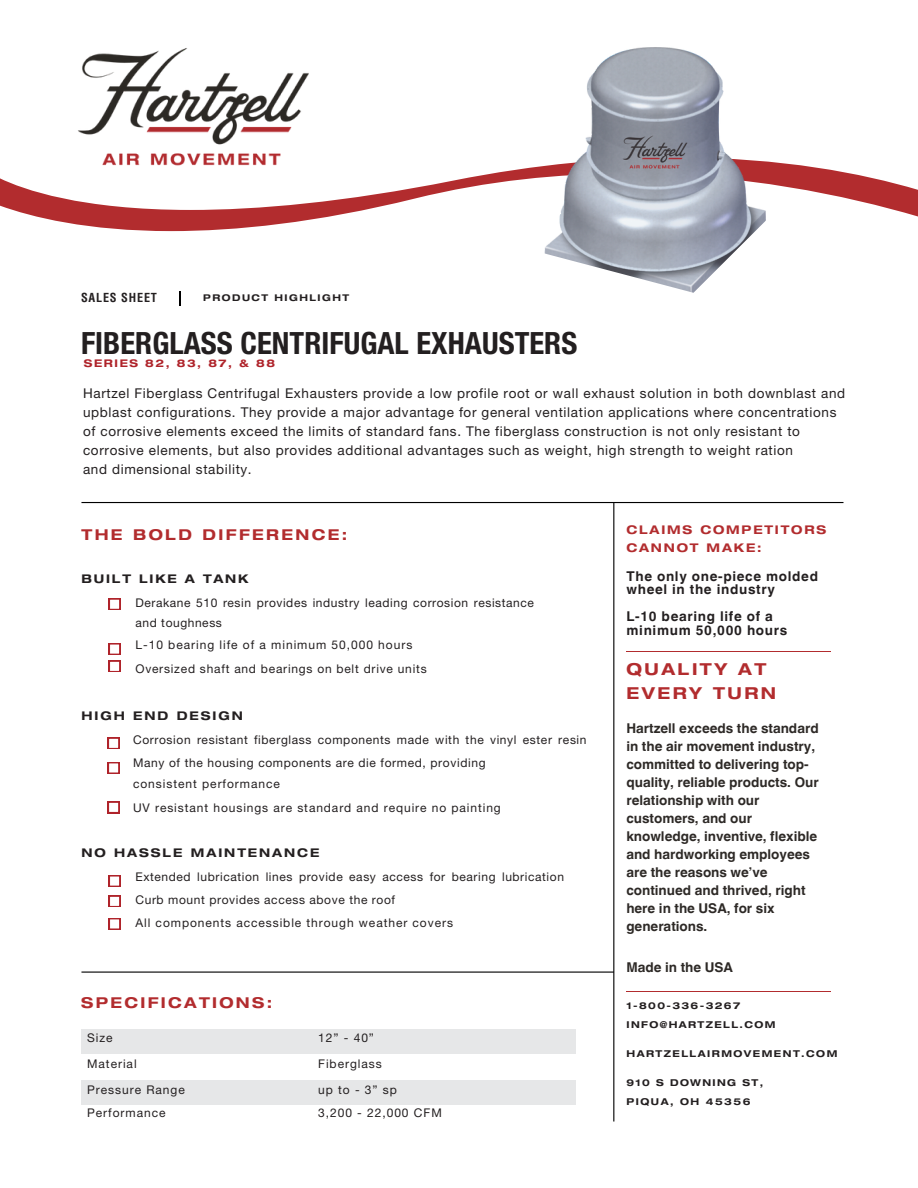
<style>
.page{position:relative;width:918px;height:1188px;background:#fff}
.page>*{position:absolute;margin:0;border:0;box-sizing:border-box;transform-origin:0 0}
.t1{font:700 condensed 30.75px "Helvetica Neue LT Std";color:#231f20}
.t2{font:700 expanded 16.5px/23.7px "Helvetica Neue";letter-spacing:.15em;color:#b22c2e}
.t3{font:700 expanded 15px "Helvetica Neue";letter-spacing:.16em;color:#b22c2e}
.t4{font:13.5px/19.2px "Helvetica Neue LT Std";letter-spacing:.05em;color:#231f20}
.t5{font:700 13.5px/18px "Helvetica World";color:#2d2926}
.t6{font:700 13.5px/13.5px "Helvetica World";letter-spacing:.05em;color:#231f20}
.t7{font:700 condensed 12.15px "Helvetica LT Std";letter-spacing:.065em;color:#231f20}
.t8{font:12px/22.5px "Helvetica Neue LT Std";letter-spacing:.055em;color:#231f20}
.t9{font:12px "Helvetica Neue LT Std";letter-spacing:.08em;color:#231f20}
.t10{font:12px "Helvetica Neue LT Std";letter-spacing:.075em;color:#231f20}
.t11{font:700 expanded 12px "Helvetica Neue";letter-spacing:.16em;color:#231f20}
.t12{font:700 expanded 12px/18px "Helvetica Neue";letter-spacing:.15em;color:#b22c2e}
.t13{font:700 expanded 10.5px "Helvetica Neue";letter-spacing:.155em;color:#af232a}
.t14{font:700 expanded 9.45px/18.1px "Helvetica Neue";letter-spacing:.155em;color:#231f20}
.t15{font:700 expanded 9.3px "Helvetica Neue";letter-spacing:.16em;color:#231f20}
</style>
<div class="page">
<svg style="left:0;top:162px;width:918px;height:69px"></svg>
<img style="left:534px;top:47px;width:241px;height:246px">
<div style="left:81px;top:1029px;width:494px;height:25px;background:#e6e7e8"></div>
<div style="left:81px;top:1080px;width:494px;height:25px;background:#e6e7e8"></div>
<svg style="left:179px;top:291px;width:1px;height:14px"></svg>
<hr style="left:81px;top:502px;width:762px;height:1px;background:#000">
<hr style="left:81px;top:972px;width:533px;height:1px;background:#000">
<hr style="left:613px;top:503px;width:1px;height:619px;background:#000">
<svg style="left:109px;top:643px;width:11px;height:12px"></svg>
<svg style="left:109px;top:599px;width:11px;height:11px"></svg>
<svg style="left:109px;top:661px;width:11px;height:11px"></svg>
<svg style="left:108px;top:738px;width:11px;height:11px"></svg>
<svg style="left:108px;top:762px;width:11px;height:12px"></svg>
<svg style="left:108px;top:802px;width:11px;height:11px"></svg>
<svg style="left:109px;top:875px;width:11px;height:12px"></svg>
<svg style="left:109px;top:896px;width:11px;height:11px"></svg>
<svg style="left:109px;top:918px;width:11px;height:12px"></svg>
<hr style="left:627px;top:651px;width:204px;height:1px;background:#b22c2e">
<hr style="left:627px;top:991px;width:204px;height:1px;background:#b22c2e">
<img style="left:75px;top:48px;width:237px;height:122px">
<p class="t7" style="left:81px;top:293px;width:78px">SALES SHEET</p>
<p class="t15" style="left:203px;top:292px;width:147px">PRODUCT HIGHLIGHT</p>
<p class="t1" style="left:81px;top:333px;width:498px">FIBERGLASS CENTRIFUGAL EXHAUSTERS</p>
<p class="t4" style="left:83px;top:385px;width:764px">Hartzel Fiberglass Centrifugal Exhausters provide a low profile root or wall exhaust solution in both downblast and upblast configurations. They provide a major advantage for general ventilation applications where concentrations of corrosive elements exceed the limits of standard fans. The fiberglass construction is not only resistant to corrosive elements, but also provides additional advantages such as weight, high strength to weight ration</p>
<p class="t4" style="left:83px;top:462px;width:170px">and dimensional stability.</p>
<p class="t13" style="left:84px;top:357px;width:193px">SERIES 82, 83, 87, &amp; 88</p>
<p class="t3" style="left:81px;top:526px;width:267px">THE BOLD DIFFERENCE:</p>
<p class="t11" style="left:81px;top:571px;width:169px">BUILT LIKE A TANK</p>
<p class="t8" style="left:135px;top:594px;width:400px;line-height:20.2px">Derakane 510 resin provides industry leading corrosion resistance and toughness</p>
<p class="t9" style="left:135px;top:641px;width:278px">L-10 bearing life of a minimum 50,000 hours</p>
<p class="t8" style="left:135px;top:659px;width:293px">Oversized shaft and bearings on belt drive units</p>
<p class="t11" style="left:81px;top:708px;width:163px">HIGH END DESIGN</p>
<p class="t8" style="left:133px;top:730px;width:455px">Corrosion resistant fiberglass components made with the vinyl ester resin<br>Many of the housing components are die formed, providing</p>
<p class="t9" style="left:133px;top:779px;width:148px">consistent performance</p>
<p class="t10" style="left:133px;top:803px;width:369px">UV resistant housings are standard and require no painting</p>
<p class="t11" style="left:81px;top:845px;width:239px">NO HASSLE MAINTENANCE</p>
<p class="t8" style="left:135px;top:867px;width:430px">Extended lubrication lines provide easy access for bearing lubrication<br>Curb mount provides access above the roof</p>
<p class="t9" style="left:135px;top:919px;width:319px">All components accessible through weather covers</p>
<p class="t3" style="left:81px;top:993px;width:193px">SPECIFICATIONS:</p>
<p class="t8" style="left:87px;top:1029px;width:27px">Size</p>
<p class="t9" style="left:87px;top:1060px;width:51px">Material</p>
<p class="t9" style="left:87px;top:1108px;width:80px">Performance</p>
<p class="t9" style="left:87px;top:1085px;width:99px">Pressure Range</p>
<p class="t8" style="left:318px;top:1029px;width:57px">12” - 40”</p>
<p class="t9" style="left:318px;top:1060px;width:65px">Fiberglass</p>
<p class="t9" style="left:318px;top:1108px;width:125px">3,200 - 22,000 CFM</p>
<p class="t8" style="left:318px;top:1080px;width:80px">up to - 3” sp</p>
<p class="t12" style="left:626px;top:520px;width:201px">CLAIMS COMPETITORS<br>CANNOT MAKE:</p>
<p class="t6" style="left:626px;top:568px;width:193px">The only one-piece molded wheel in the industry</p>
<p class="t6" style="left:626px;top:608px;width:148px">L-10 bearing life of a</p>
<p class="t6" style="left:626px;top:622px;width:162px">minimum 50,000 hours</p>
<p class="t2" style="left:626px;top:657px;width:151px">QUALITY AT<br>EVERY TURN</p>
<p class="t5" style="left:626px;top:718px;width:194px">Hartzell exceeds the standard in the air movement industry, committed to delivering top&shy;quality, reliable products. Our relationship with our customers, and our knowledge, inventive, flexible and hardworking employees are the reasons we’ve continued and thrived, right here in the USA, for six generations.</p>
<p class="t5" style="left:626px;top:957px;width:108px">Made in the USA</p>
<p class="t14" style="left:626px;top:997px;width:151px">1-800-336-3267<br>INFO@HARTZELL.COM</p>
<p class="t14" style="left:626px;top:1044px;width:212px">HARTZELLAIRMOVEMENT.COM</p>
<p class="t14" style="left:626px;top:1073px;width:138px">910 S DOWNING ST,</p>
<p class="t14" style="left:626px;top:1092px;width:125px">PIQUA, OH 45356</p>
</div>
